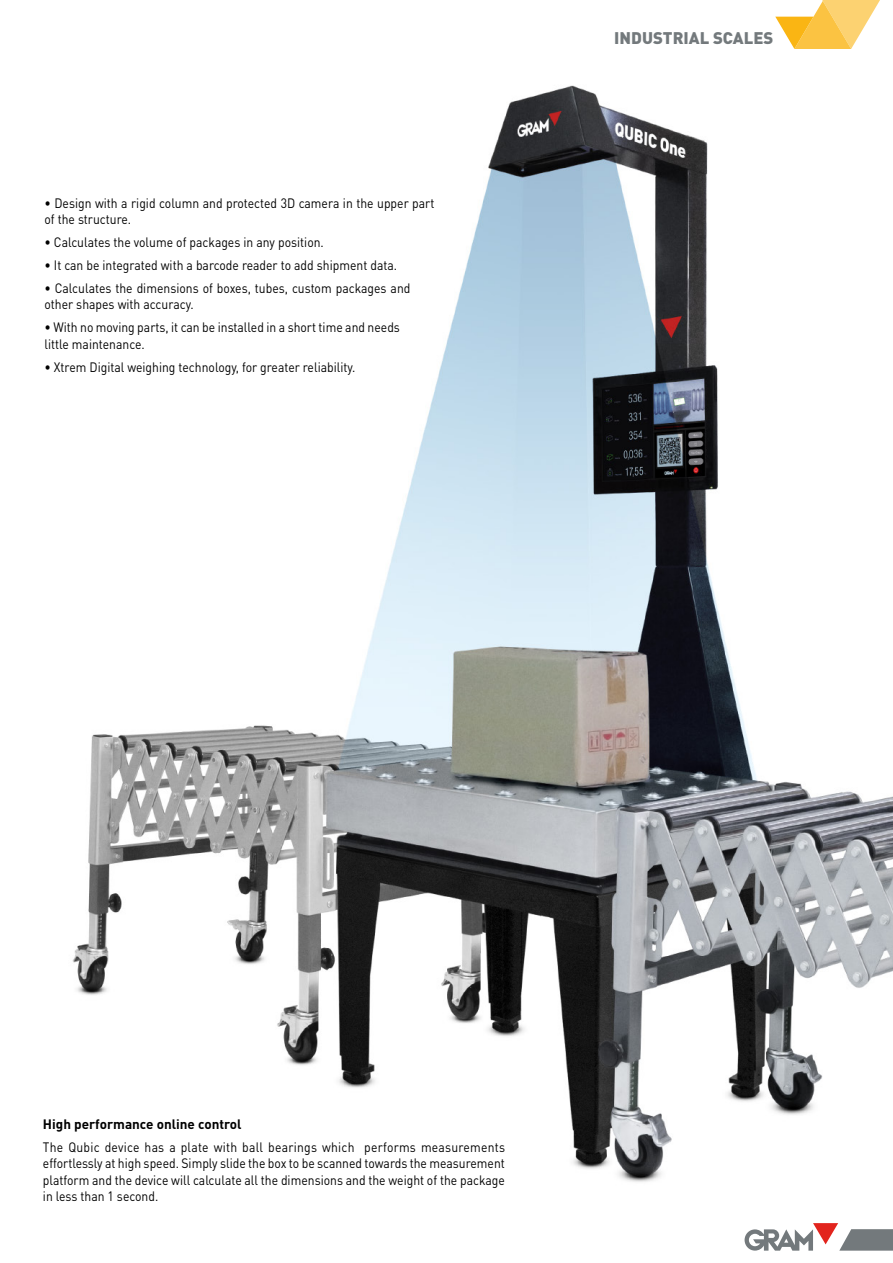
<style>
.page{position:relative;width:893px;height:1263px;background:#fff}
.page>*{position:absolute;margin:0;border:0;box-sizing:border-box;transform-origin:0 0}
.t1{font:900 16.65px "DIN Pro";color:#73797c}
.Descripcion{font:13.5px/16.5px "DIN Pro";color:#000;scale:.9 1}
.Descripcion-2{font:700 13.5px "DIN Pro";color:#000}
</style>
<div class="page">
<img style="left:72px;top:85px;width:821px;height:1166px">
<svg style="left:775px;top:0;width:105px;height:49px"></svg>
<svg style="left:745px;top:1223px;width:148px;height:27px"></svg>
<p class="Descripcion" style="left:44px;top:194px;width:435px">• Design with a rigid column and protected 3D camera in the upper part of the structure.</p>
<p class="Descripcion" style="left:44px;top:233px;width:312px">• Calculates the volume of packages in any position.</p>
<p class="Descripcion" style="left:44px;top:256px;width:393px">• It can be integrated with a barcode reader to add shipment data.</p>
<p class="Descripcion" style="left:44px;top:279px;width:408px">• Calculates the dimensions of boxes, tubes, custom packages and other shapes with accuracy.</p>
<p class="Descripcion" style="left:44px;top:318px;width:397px">• With no moving parts, it can be installed in a short time and needs little maintenance.</p>
<p class="Descripcion" style="left:44px;top:358px;width:347px">• Xtrem Digital weighing technology, for greater reliability.</p>
<p class="t1" style="left:614px;top:26px;width:161px">INDUSTRIAL SCALES</p>
<p class="Descripcion-2" style="left:43px;top:1115px;width:200px">High performance online control</p>
<p class="Descripcion" style="left:43px;top:1138px;width:515px;text-align:justify">The Qubic device has a plate with ball bearings which performs measurements effortlessly at high speed. Simply slide the box to be scanned towards the measurement platform and the device will calculate all the dimensions and the weight of the package in less than 1 second.</p>
</div>
